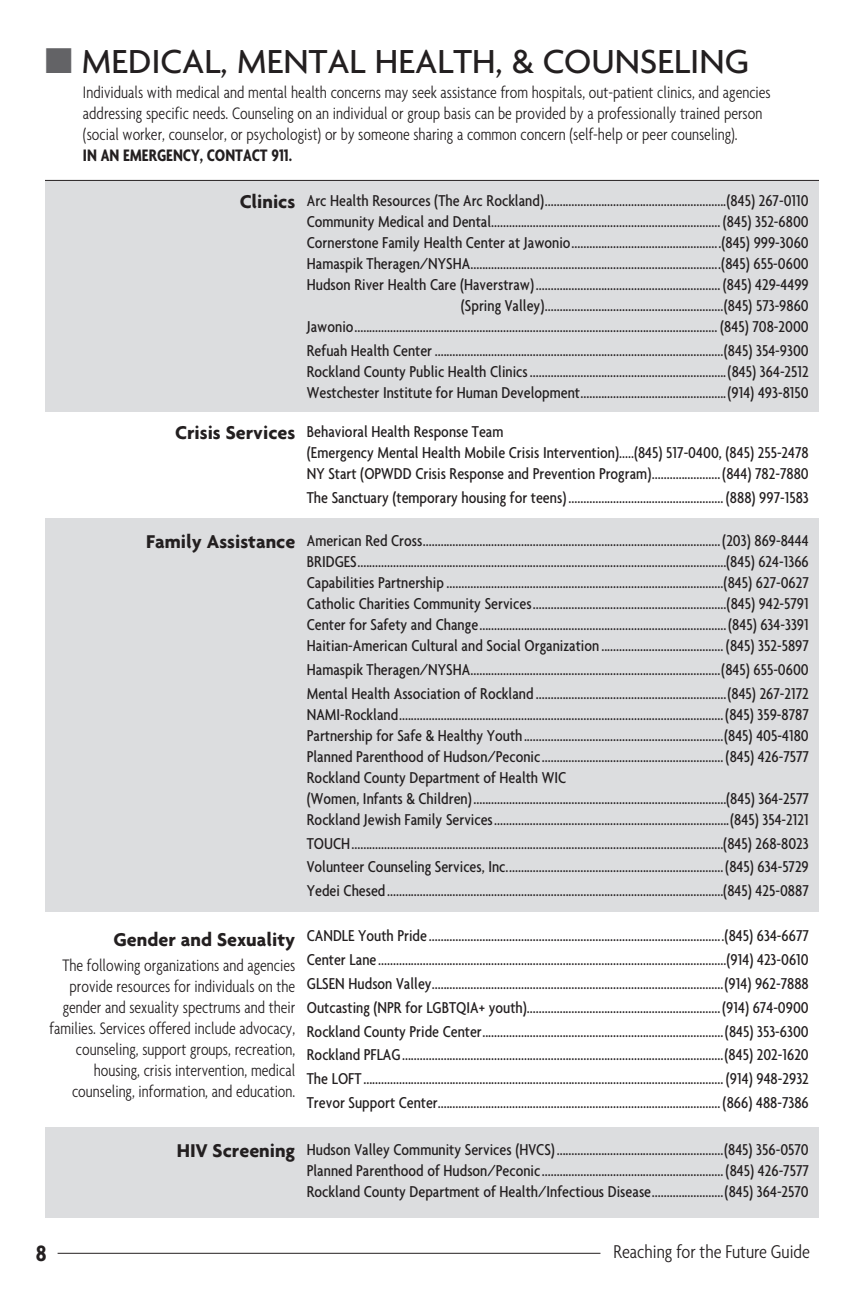
<style>
.page{position:relative;width:864px;height:1296px;background:#fff}
.page>*{position:absolute;margin:0;border:0;box-sizing:border-box;transform-origin:0 0}
.t1{font:500 36px "Agenda";color:#231f20}
.t2{font:700 condensed 24px "Agenda";color:#231f20}
.t3{font:700 20px "Agenda";color:#231f20}
.t4{font:300 condensed 20px "Agenda";color:#231f20}
.t5{font:300 condensed 18px/21px "Agenda";color:#231f20;scale:.95 1}
.t6{font:700 condensed 18px "Agenda";color:#231f20;scale:.95 1}
.t7{font:500 condensed 17px/21px "Agenda";color:#231f20;text-align:justify}
.s1{color:#636366}
.s2{font-weight:700;font-stretch:normal;font-size:20px}
</style>
<div class="page">
<hr style="left:58px;top:1253px;width:542px;height:1px;background:#231f20">
<div style="left:45px;top:1128px;width:774px;height:90px;background:#dcdddf"></div>
<div style="left:45px;top:181px;width:774px;height:231px;background:#dcdddf"></div>
<div style="left:45px;top:518px;width:774px;height:393px;background:#dcdddf"></div>
<hr style="left:45px;top:180px;width:774px;height:1px;background:#231f20">
<h1 class="t1" style="left:45px;top:39px;width:706px"><span class="s1">■</span> MEDICAL, MENTAL HEALTH, &amp; COUNSELING</h1>
<p class="t5" style="left:83px;top:81px;width:726px">Individuals with medical and mental health concerns may seek assistance from hospitals, out-patient clinics, and agencies addressing specific needs. Counseling on an individual or group basis can be provided by a professionally trained person (social worker, counselor, or psychologist) or by someone sharing a common concern (self-help or peer counseling).</p>
<p class="t6" style="left:83px;top:144px;width:222px">IN AN EMERGENCY, CONTACT 911.</p>
<p class="t7" style="left:240px;top:190px;width:571px;text-align:right"><span class="s2">Clinics</span> Arc Health Resources (The Arc Rockland).............................................................(845) 267-0110<br>Community Medical and Dental............................................................................. (845) 352-6800<br>Cornerstone Family Health Center at Jawonio..................................................(845) 999-3060<br>Hamaspik Theragen/NYSHA....................................................................................(845) 655-0600<br>Hudson River Health Care (Haverstraw).............................................................. (845) 429-4499<br>(Spring Valley)............................................................(845) 573-9860<br>Jawonio.......................................................................................................................... (845) 708-2000</p>
<p class="t7" style="left:307px;top:340px;width:503px">Refuah Health Center .................................................................................................(845) 354-9300<br>Rockland County Public Health Clinics..................................................................(845) 364-2512<br>Westchester Institute for Human Development.................................................(914) 493-8150</p>
<p class="t7" style="left:307px;top:421px;width:504px;text-align:left;text-indent:-132px"><span class="s2">Crisis Services</span> Behavioral Health Response Team<br>(Emergency Mental Health Mobile Crisis Intervention).....(845) 517-0400, (845) 255-2478<br>NY Start (OPWDD Crisis Response and Prevention Program).......................(844) 782-7880</p>
<p class="t7" style="left:307px;top:486px;width:503px">The Sanctuary (temporary housing for teens) .................................................... (888) 997-1583</p>
<p class="t3" style="left:146px;top:529px;width:151px">Family Assistance</p>
<p class="t7" style="left:307px;top:530px;width:504px">American Red Cross....................................................................................................(203) 869-8444<br>BRIDGES............................................................................................................................(845) 624-1366<br>Capabilities Partnership .............................................................................................(845) 627-0627<br>Catholic Charities Community Services.................................................................(845) 942-5791<br>Center for Safety and Change...................................................................................(845) 634-3391<br>Haitian-American Cultural and Social Organization ......................................... (845) 352-5897</p>
<p class="t7" style="left:307px;top:657px;width:503px;line-height:23.8px">Hamaspik Theragen/NYSHA....................................................................................(845) 655-0600<br>Mental Health Association of Rockland ................................................................(845) 267-2172</p>
<p class="t7" style="left:307px;top:703px;width:503px;text-align:left">NAMI-Rockland.............................................................................................................(845) 359-8787<br>Partnership for Safe &amp; Healthy Youth...................................................................(845) 405-4180<br>Planned Parenthood of Hudson/Peconic............................................................. (845) 426-7577<br>Rockland County Department of Health WIC<br>(Women, Infants &amp; Children).....................................................................................(845) 364-2577<br>Rockland Jewish Family Services...............................................................................(845) 354-2121</p>
<p class="t7" style="left:307px;top:831px;width:503px;line-height:23.8px">TOUCH.............................................................................................................................(845) 268-8023<br>Volunteer Counseling Services, Inc.........................................................................(845) 634-5729<br>Yedei Chesed.................................................................................................................(845) 425-0887</p>
<p class="t7" style="left:307px;top:923px;width:504px;line-height:23.8px">CANDLE Youth Pride...................................................................................................(845) 634-6677<br>Center Lane.....................................................................................................................(914) 423-0610<br>GLSEN Hudson Valley..................................................................................................(914) 962-7888<br>Outcasting (NPR for LGBTQIA+ youth).................................................................(914) 674-0900<br>Rockland County Pride Center.................................................................................(845) 353-6300<br>Rockland PFLAG............................................................................................................(845) 202-1620<br>The LOFT ......................................................................................................................... (914) 948-2932<br>Trevor Support Center............................................................................................... (866) 488-7386</p>
<p class="t7" style="left:307px;top:1139px;width:504px;text-indent:-130px"><span class="s2">HIV Screening</span> Hudson Valley Community Services (HVCS)........................................................(845) 356-0570<br>Planned Parenthood of Hudson/Peconic............................................................. (845) 426-7577<br>Rockland County Department of Health/Infectious Disease........................(845) 364-2570</p>
<p class="t3" style="left:113px;top:927px;width:183px">Gender and Sexuality</p>
<p class="t5" style="left:50px;top:954px;width:260px;text-align:right">The following organizations and agencies provide resources for individuals on the gender and sexuality spectrums and their families. Services offered include advocacy, counseling, support groups, recreation, housing, crisis intervention, medical counseling, information, and education.</p>
<h2 class="t2" style="left:36px;top:1239px;width:12px">8</h2>
<p class="t4" style="left:614px;top:1240px;width:198px">Reaching for the Future Guide</p>
</div>
